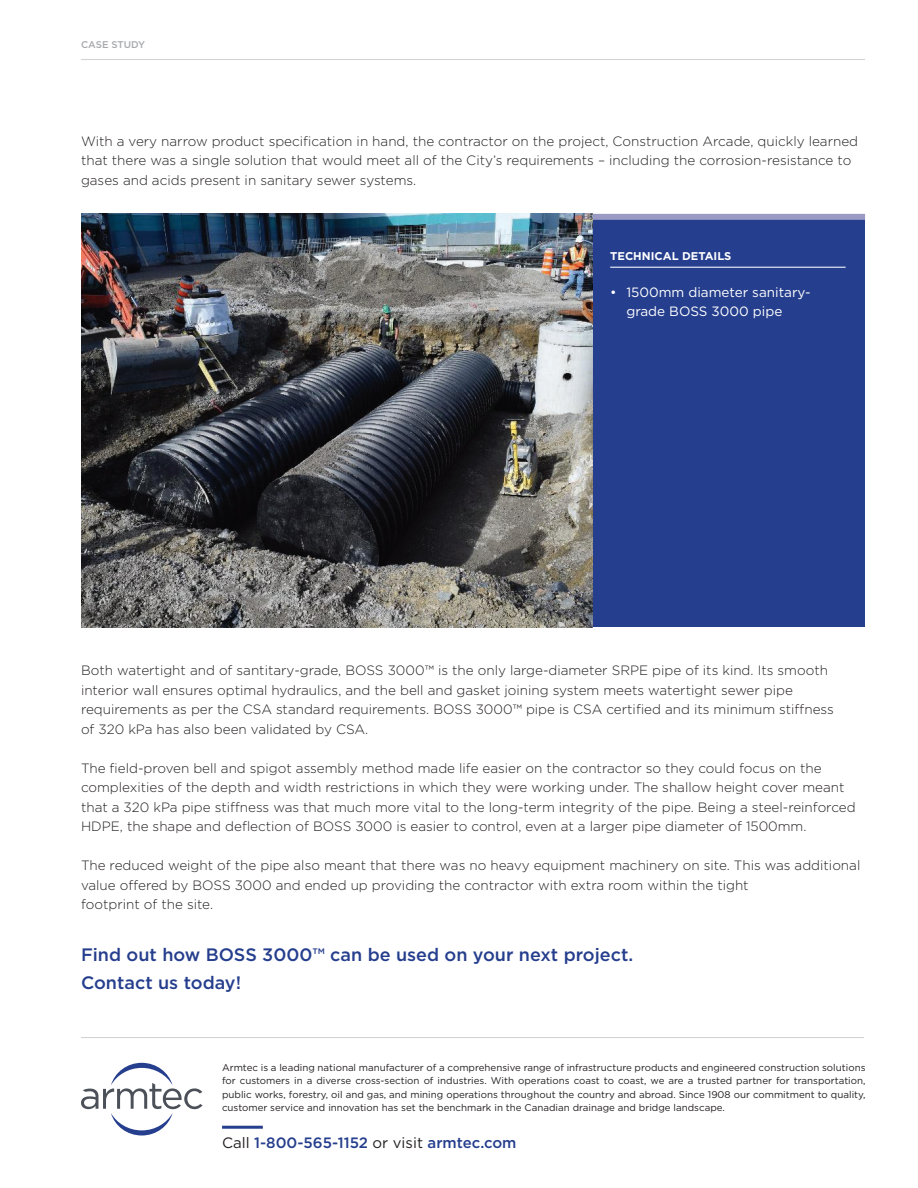
<style>
.page{position:relative;width:918px;height:1188px;background:#fff}
.page>*{position:absolute;margin:0;border:0;box-sizing:border-box;transform-origin:0 0}
.t1{font:500 18px/28.3px "Gotham";color:#253e8d}
.t2{font:500 15px "Gotham";color:#253e8d}
.t3{font:300 13.5px/19.5px "Gotham";color:#231f20}
.t4{font:13.5px/19.5px "Gotham";color:#fff}
.t5{font:700 11.25px "Gotham";color:#fff}
.t6{font:9.75px/13.5px "Gotham";color:#231f20;text-align:justify}
.t7{font:500 9.75px "Gotham";color:#a8a9ad}
.s1{font-weight:400;color:#231f20}
</style>
<div class="page">
<hr style="left:81px;top:59px;width:784px;height:1px;background:#d1d2d4">
<hr style="left:81px;top:1037px;width:783px;height:1px;background:#d1d2d4">
<hr style="left:222px;top:1126px;width:41px;height:3px;background:#253e8d">
<svg style="left:81px;top:1063px;width:122px;height:73px"></svg>
<div style="left:591px;top:216px;width:274px;height:411px;background:#253e8d"></div>
<hr style="left:610px;top:267px;width:236px;height:1px;background:#fff">
<div style="left:591px;top:214px;width:274px;height:6px;background:#9a9ac5"></div>
<img style="left:81px;top:214px;width:511px;height:413px">
<p class="t7" style="left:81px;top:38px;width:66px">CASE STUDY</p>
<p class="t3" style="left:81px;top:131px;width:779px">With a very narrow product specification in hand, the contractor on the project, Construction Arcade, quickly learned that there was a single solution that would meet all of the City’s requirements – including the corrosion-resistance to gases and acids present in sanitary sewer systems.</p>
<p class="t5" style="left:610px;top:248px;width:123px">TECHNICAL DETAILS</p>
<p class="t4" style="left:626px;top:282px;width:186px;text-indent:-16px">• 1500mm diameter sanitary&shy;grade BOSS 3000 pipe</p>
<p class="t3" style="left:81px;top:660px;width:754px">Both watertight and of santitary-grade, BOSS 3000™ is the only large-diameter SRPE pipe of its kind. Its smooth interior wall ensures optimal hydraulics, and the bell and gasket joining system meets watertight sewer pipe requirements as per the CSA standard requirements. BOSS 3000™ pipe is CSA certified and its minimum stiffness of 320 kPa has also been validated by CSA.</p>
<p class="t3" style="left:81px;top:758px;width:776px">The field-proven bell and spigot assembly method made life easier on the contractor so they could focus on the complexities of the depth and width restrictions in which they were working under. The shallow height cover meant that a 320 kPa pipe stiffness was that much more vital to the long-term integrity of the pipe. Being a steel-reinforced HDPE, the shape and deflection of BOSS 3000 is easier to control, even at a larger pipe diameter of 1500mm.</p>
<p class="t3" style="left:81px;top:855px;width:781px">The reduced weight of the pipe also meant that there was no heavy equipment machinery on site. This was additional value offered by BOSS 3000 and ended up providing the contractor with extra room within the tight<br>footprint of the site.</p>
<h1 class="t1" style="left:81px;top:940px;width:554px">Find out how BOSS 3000™ can be used on your next project.<br>Contact us today!</h1>
<p class="t6" style="left:222px;top:1060px;width:645px">Armtec is a leading national manufacturer of a comprehensive range of infrastructure products and engineered construction solutions for customers in a diverse cross-section of industries. With operations coast to coast, we are a trusted partner for transportation, public works, forestry, oil and gas, and mining operations throughout the country and abroad. Since 1908 our commitment to quality, customer service and innovation has set the benchmark in the Canadian drainage and bridge landscape.</p>
<p class="t2" style="left:222px;top:1132px;width:296px"><span class="s1">Call</span> 1-800-565-1152 <span class="s1">or visit</span> armtec.com</p>
</div>
